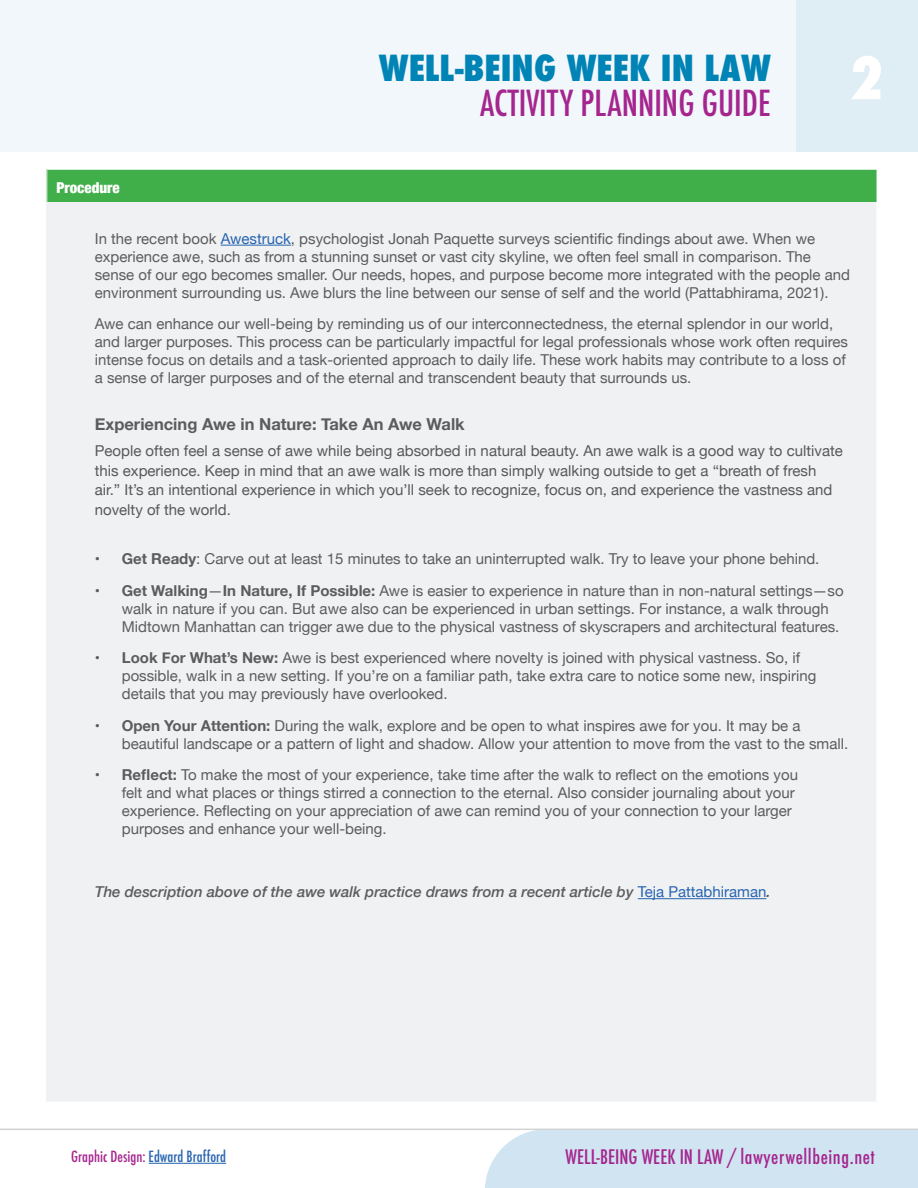
<style>
.page{position:relative;width:918px;height:1188px;background:#fff}
.page>*{position:absolute;margin:0;border:0;box-sizing:border-box;transform-origin:0 0}
.t1{font:800 condensed 56.7px "Futura";color:#fff}
.t2{font:500 condensed 34.95px "Futura";color:#a5258e}
.t3{font:800 condensed 34.95px "Futura";color:#0083b5}
.t4{font:500 condensed 19.5px "Futura";letter-spacing:.03em;color:#a5258e}
.t5{font:700 16.5px "Helvetica Neue";color:#5c5c5f}
.t6{font:15px/18px "Helvetica Neue";color:#5c5c5f}
.t7{font:15px/19.5px "Helvetica Neue";color:#57585a}
.t8{font:italic 500 15px "Helvetica Neue";color:#5c5c5f}
.t9{font:500 condensed 15px "Futura";color:#a5258e}
.t10{font:900 condensed 15px "Helvetica Neue";color:#fff}
.s1{color:#2865b1}
.s2{font-weight:700}
.s3{font-weight:400;font-style:normal;color:#2865b1}
</style>
<div class="page">
<div style="left:485px;top:1130px;width:433px;height:58px;background:#d0e5f1"></div>
<div style="left:0;top:0;width:918px;height:152px;background:#f1f7fb"></div>
<hr style="left:149px;top:1163px;width:77px;height:1px;background:#2865b1">
<hr style="left:0;top:1129px;width:918px;height:1px;background:#d1d2d4">
<div style="left:796px;top:0;width:122px;height:152px;background:#dfedf5"></div>
<div style="left:47px;top:169px;width:830px;height:33px;background:#40ae49"></div>
<div style="left:47px;top:202px;width:830px;height:900px;background:#f0f1f2"></div>
<hr style="left:46px;top:169px;width:831px;height:1px;background:#fff">
<hr style="left:876px;top:202px;width:2px;height:900px;background:#fff">
<hr style="left:221px;top:245px;width:70px;height:1px;background:#2865b1">
<hr style="left:638px;top:898px;width:128px;height:1px;background:#2865b1">
<h2 class="t3" style="left:379px;top:45px;width:393px">WELL-BEING WEEK IN LAW</h2>
<h2 class="t2" style="left:480px;top:81px;width:292px">ACTIVITY PLANNING GUIDE</h2>
<h1 class="t1" style="left:849px;top:40px;width:36px">2</h1>
<p class="t10" style="left:56px;top:175px;width:65px">Procedure</p>
<p class="t6" style="left:95px;top:230px;width:757px">In the recent book <span class="s1">Awestruck</span>, psychologist Jonah Paquette surveys scientific findings about awe. When we experience awe, such as from a stunning sunset or vast city skyline, we often feel small in comparison. The sense of our ego becomes smaller. Our needs, hopes, and purpose become more integrated with the people and environment surrounding us. Awe blurs the line between our sense of self and the world (Pattabhirama, 2021).</p>
<p class="t6" style="left:95px;top:316px;width:755px">Awe can enhance our well-being by reminding us of our interconnectedness, the eternal splendor in our world, and larger purposes. This process can be particularly impactful for legal professionals whose work often requires intense focus on details and a task-oriented approach to daily life. These work habits may contribute to a loss of a sense of larger purposes and of the eternal and transcendent beauty that surrounds us.</p>
<p class="t5" style="left:95px;top:411px;width:371px">Experiencing Awe in Nature: Take An Awe Walk</p>
<p class="t7" style="left:95px;top:442px;width:750px">People often feel a sense of awe while being absorbed in natural beauty. An awe walk is a good way to cultivate this experience. Keep in mind that an awe walk is more than simply walking outside to get a “breath of fresh air.” It’s an intentional experience in which you’ll seek to recognize, focus on, and experience the vastness and novelty of the world.</p>
<p class="t6" style="left:95px;top:551px;width:726px"><span class="s2">• Get Ready</span>: Carve out at least 15 minutes to take an uninterrupted walk. Try to leave your phone behind.</p>
<p class="t6" style="left:122px;top:582px;width:723px;text-indent:-27px"><span class="s2">• Get Walking</span>—<span class="s2">In Nature, If Possible:</span> Awe is easier to experience in nature than in non-natural settings—so walk in nature if you can. But awe also can be experienced in urban settings. For instance, a walk through<br>Midtown Manhattan can trigger awe due to the physical vastness of skyscrapers and architectural features.</p>
<p class="t6" style="left:122px;top:650px;width:696px;text-indent:-27px"><span class="s2">• Look For What’s New:</span> Awe is best experienced where novelty is joined with physical vastness. So, if possible, walk in a new setting. If you’re on a familiar path, take extra care to notice some new, inspiring details that you may previously have overlooked.</p>
<p class="t6" style="left:122px;top:717px;width:728px;text-indent:-27px"><span class="s2">• Open Your Attention:</span> During the walk, explore and be open to what inspires awe for you. It may be a beautiful landscape or a pattern of light and shadow. Allow your attention to move from the vast to the small.</p>
<p class="t6" style="left:122px;top:767px;width:678px;text-indent:-27px"><span class="s2">• Reflect:</span> To make the most of your experience, take time after the walk to reflect on the emotions you felt and what places or things stirred a connection to the eternal. Also consider journaling about your experience. Reflecting on your appreciation of awe can remind you of your connection to your larger purposes and enhance your well-being.</p>
<p class="t8" style="left:95px;top:879px;width:677px">The description above of the awe walk practice draws from a recent article by <span class="s3">Teja Pattabhiraman</span>.</p>
<p class="t9" style="left:71px;top:1147px;width:157px">Graphic Design: <span class="s1">Edward Brafford</span></p>
<h3 class="t4" style="left:566px;top:1144px;width:311px">WELL-BEING WEEK IN LAW / lawyerwellbeing.net</h3>
</div>
